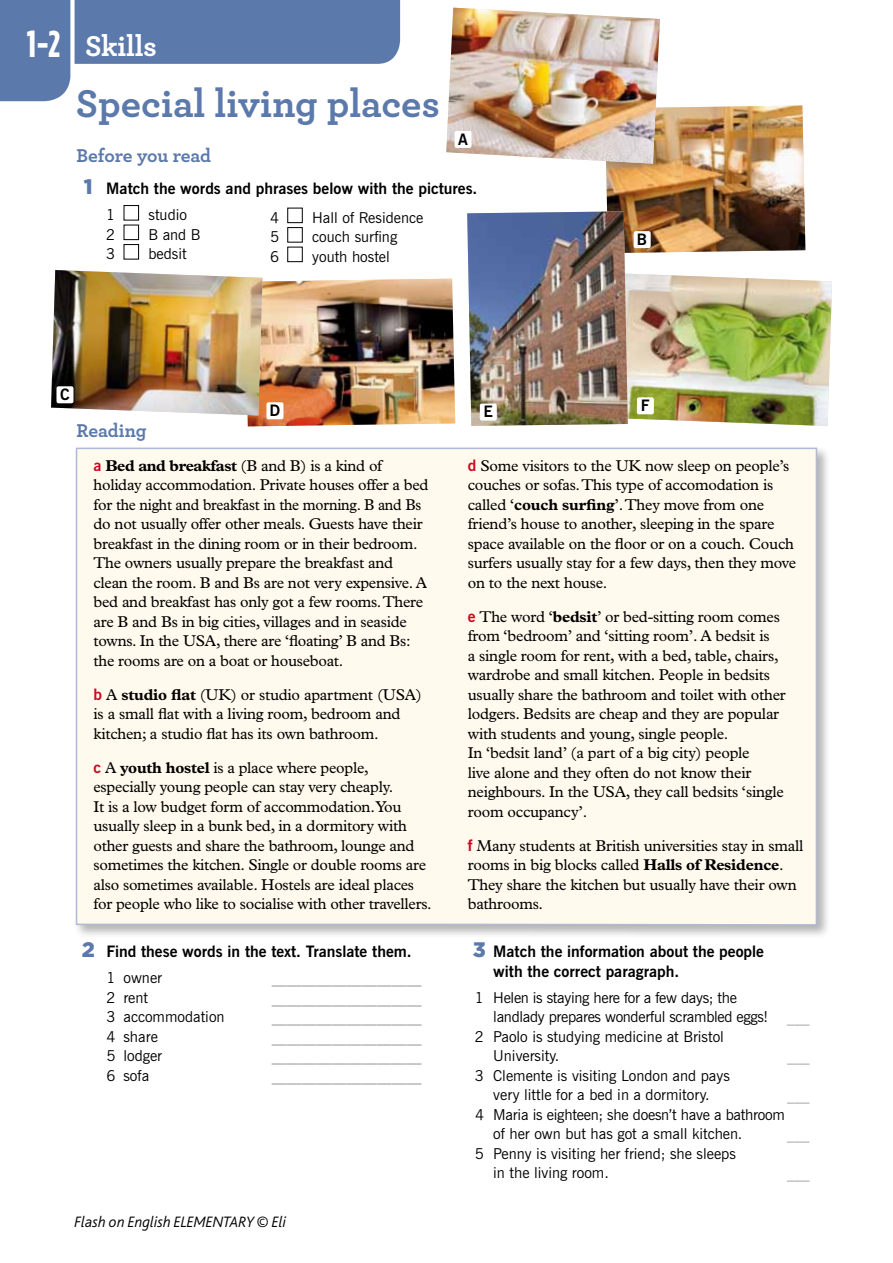
<style>
.page{position:relative;width:893px;height:1263px;background:#fff}
.page>*{position:absolute;margin:0;border:0;box-sizing:border-box;transform-origin:0 0}
.t1{font:700 40.5px "Archer";letter-spacing:-.005em;color:#5c79ab}
.t2{font:700 condensed 37.5px "Gotham HTF";color:#fff}
.t3{font:700 30px "Archer";letter-spacing:-.01em;color:#fff}
.t4{font:700 19.5px "Archer";letter-spacing:-.005em;color:#5c79ab}
.t5{font:15.75px/19.5px "Plantin";letter-spacing:-.015em;color:#000}
.t6{font:700 15.75px/19.5px "News Gothic BT";color:#000}
.t7{font:italic 300 15.75px "Bliss";color:#000}
.t8{font:15px/19.5px "News Gothic BT";color:#000}
.t9{font:600 15px "News Gothic BT";color:#9c9e9f}
.t10{font:15px/19.5px "News Gothic BT";letter-spacing:-.02em;color:#000}
.t11{font:15px "News Gothic BT";color:#9c9e9f}
.s1{font-family:"Gotham HTF";font-weight:900;font-size:21px;color:#5c79ab}
.s2{font-family:"News Gothic BT";font-weight:700;color:#cd071e}
.s3{font-weight:700}
</style>
<div class="page">
<div style="left:74px;top:445px;width:757px;height:494px;background:#000;opacity:.3"></div>
<div style="left:75px;top:447px;width:743px;height:479px;background:#fffaed"></div>
<img style="left:0;top:0;width:832px;height:426px">
<img style="left:446px;top:8px;width:214px;height:156px">
<div style="left:287px;top:208px;width:16px;height:15px;border:1px solid #000"></div>
<div style="left:287px;top:227px;width:16px;height:16px;border:1px solid #000"></div>
<div style="left:287px;top:247px;width:16px;height:15px;border:1px solid #000"></div>
<div style="left:56px;top:386px;width:17px;height:17px;background:#fff;border-radius:2px"></div>
<div style="left:266px;top:402px;width:17px;height:17px;background:#fff;border-radius:2px"></div>
<div style="left:480px;top:403px;width:17px;height:18px;background:#fff;border-radius:2px"></div>
<div style="left:455px;top:131px;width:17px;height:17px;background:#fff;border-radius:2px"></div>
<div style="left:637px;top:397px;width:17px;height:17px;background:#fff;border-radius:2px"></div>
<div style="left:634px;top:231px;width:17px;height:17px;background:#fff;border-radius:2px"></div>
<h2 class="t2" style="left:27px;top:23px;width:35px">1-2</h2>
<h3 class="t3" style="left:85px;top:22px;width:73px">Skills</h3>
<h1 class="t1" style="left:76px;top:72px;width:366px">Special living places</h1>
<p class="t6" style="left:458px;top:129px;width:11px">A</p>
<p class="t4" style="left:77px;top:140px;width:136px">Before you read</p>
<p class="t6" style="left:84px;top:179px;width:395px"><span class="s1">1</span> Match the words and phrases below with the pictures.</p>
<p class="t8" style="left:106px;top:205px;width:11px">1</p>
<p class="t8" style="left:149px;top:205px;width:40px">studio</p>
<p class="t8" style="left:106px;top:224px;width:11px">2</p>
<p class="t8" style="left:149px;top:224px;width:53px">B and B</p>
<p class="t8" style="left:106px;top:244px;width:11px">3</p>
<p class="t8" style="left:149px;top:244px;width:40px">bedsit</p>
<p class="t8" style="left:270px;top:207px;width:11px">4</p>
<p class="t8" style="left:312px;top:207px;width:113px">Hall of Residence</p>
<p class="t8" style="left:270px;top:227px;width:11px">5</p>
<p class="t8" style="left:312px;top:227px;width:87px">couch surfing</p>
<p class="t8" style="left:270px;top:246px;width:11px">6</p>
<p class="t8" style="left:312px;top:246px;width:79px">youth hostel</p>
<p class="t6" style="left:60px;top:384px;width:11px">C</p>
<p class="t6" style="left:270px;top:400px;width:12px">D</p>
<p class="t6" style="left:484px;top:402px;width:11px">E</p>
<p class="t6" style="left:637px;top:229px;width:12px">B</p>
<p class="t6" style="left:641px;top:395px;width:10px">F</p>
<p class="t4" style="left:77px;top:415px;width:72px">Reading</p>
<p class="t5" style="left:94px;top:455px;width:337px"><span class="s2">a</span> <span class="s3">Bed and breakfast</span> (B and B) is a kind of holiday accommodation. Private houses offer a bed for the night and breakfast in the morning. B and Bs do not usually offer other meals. Guests have their breakfast in the dining room or in their bedroom.<br>The owners usually prepare the breakfast and clean the room. B and Bs are not very expensive. A bed and breakfast has only got a few rooms. There are B and Bs in big cities, villages and in seaside towns. In the USA, there are ‘floating’ B and Bs: the rooms are on a boat or houseboat.</p>
<p class="t5" style="left:94px;top:684px;width:330px"><span class="s2">b</span> A <span class="s3">studio flat</span> (UK) or studio apartment (USA) is a small flat with a living room, bedroom and kitchen; a studio flat has its own bathroom.</p>
<p class="t5" style="left:94px;top:757px;width:340px"><span class="s2">c</span> A <span class="s3">youth hostel</span> is a place where people, especially young people can stay very cheaply.<br>It is a low budget form of accommodation. You usually sleep in a bunk bed, in a dormitory with other guests and share the bathroom, lounge and sometimes the kitchen. Single or double rooms are also sometimes available. Hostels are ideal places for people who like to socialise with other travellers.</p>
<p class="t6" style="left:82px;top:942px;width:331px"><span class="s1">2</span> Find these words in the text. Translate them.</p>
<p class="t8" style="left:106px;top:968px;width:57px">1 owner</p>
<p class="t9" style="left:272px;top:969px;width:151px">____________________</p>
<p class="t8" style="left:106px;top:987px;width:43px">2 rent</p>
<p class="t9" style="left:272px;top:988px;width:151px">____________________</p>
<p class="t8" style="left:106px;top:1007px;width:120px">3 accommodation</p>
<p class="t9" style="left:272px;top:1008px;width:151px">____________________</p>
<p class="t8" style="left:106px;top:1026px;width:53px">4 share</p>
<p class="t9" style="left:272px;top:1027px;width:151px">____________________</p>
<p class="t8" style="left:106px;top:1046px;width:57px">5 lodger</p>
<p class="t9" style="left:272px;top:1047px;width:151px">____________________</p>
<p class="t8" style="left:106px;top:1065px;width:44px">6 sofa</p>
<p class="t9" style="left:272px;top:1066px;width:151px">____________________</p>
<p class="t7" style="left:74px;top:1214px;width:213px">Flash on English ELEMENTARY © Eli</p>
<p class="t5" style="left:468px;top:455px;width:330px"><span class="s2">d</span> Some visitors to the UK now sleep on people’s couches or sofas. This type of accomodation is called ‘<span class="s3">couch surfing</span>’. They move from one friend’s house to another, sleeping in the spare space available on the floor or on a couch. Couch surfers usually stay for a few days, then they move on to the next house.</p>
<p class="t5" style="left:468px;top:606px;width:320px"><span class="s2">e</span> The word ‘<span class="s3">bedsit</span>’ or bed-sitting room comes from ‘bedroom’ and ‘sitting room’. A bedsit is<br>a single room for rent, with a bed, table, chairs, wardrobe and small kitchen. People in bedsits usually share the bathroom and toilet with other lodgers. Bedsits are cheap and they are popular with students and young, single people.<br>In ‘bedsit land’ (a part of a big city) people<br>live alone and they often do not know their neighbours. In the USA, they call bedsits ‘single room occupancy’.</p>
<p class="t5" style="left:468px;top:835px;width:337px"><span class="s2">f</span> Many students at British universities stay in small rooms in big blocks called <span class="s3">Halls of Residence</span>.<br>They share the kitchen but usually have their own bathrooms.</p>
<p class="t6" style="left:493px;top:942px;width:272px;text-indent:-20px"><span class="s1">3</span> Match the information about the people with the correct paragraph.</p>
<p class="t10" style="left:493px;top:987px;width:276px;text-indent:-18px">1 Helen is staying here for a few days; the landlady prepares wonderful scrambled eggs!</p>
<p class="t8" style="left:493px;top:1026px;width:232px;text-indent:-18px">2 Paolo is studying medicine at Bristol<br>University.</p>
<p class="t8" style="left:475px;top:1065px;width:256px;text-align:center">3 Clemente is visiting London and pays very little for a bed in a dormitory.</p>
<p class="t11" style="left:787px;top:1008px;width:24px">___</p>
<p class="t11" style="left:787px;top:1047px;width:24px">___</p>
<p class="t11" style="left:787px;top:1086px;width:24px">___</p>
<p class="t8" style="left:493px;top:1104px;width:293px;text-indent:-18px">4 Maria is eighteen; she doesn’t have a bathroom of her own but has got a small kitchen.</p>
<p class="t11" style="left:787px;top:1125px;width:24px">___</p>
<p class="t8" style="left:493px;top:1143px;width:244px;text-indent:-18px">5 Penny is visiting her friend; she sleeps in the living room.</p>
<p class="t11" style="left:787px;top:1164px;width:24px">___</p>
</div>
